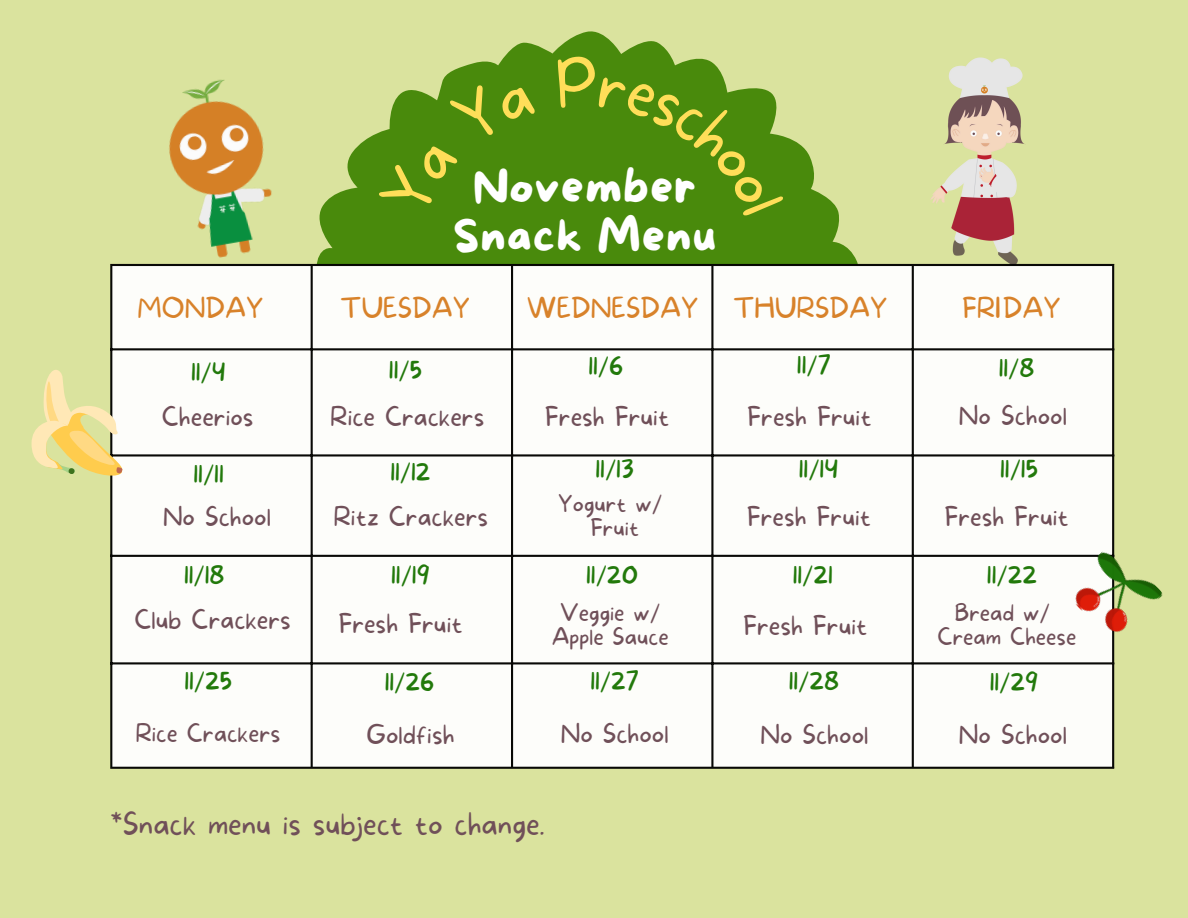
<style>
.page{position:relative;width:1188px;height:918px;background:#dae39e}
.page>*{position:absolute;margin:0;border:0;box-sizing:border-box;transform-origin:0 0}
.t1{font:45.3px/49.5px "More Sugar";letter-spacing:.02em;color:#fff;text-align:center}
.t2{font:100 30px "More Sugar";color:#705059}
.t3{font:100 27px "More Sugar";color:#d8822a}
.t4{font:100 25.5px "More Sugar";color:#705059}
.t5{font:100 24.3px "More Sugar";color:#22790b}
.t6{font:100 24px "More Sugar";color:#705059}
.t7{font:100 22.8px/23.7px "More Sugar";color:#705059;text-align:center}
</style>
<div class="page">
<svg style="left:305px;top:31px;width:560px;height:233px"></svg>
<svg style="left:367px;top:79px;width:439px;height:185px;fill:#498a0c"></svg>
<img style="left:872px;top:57px;width:220px;height:207px">
<img style="left:151px;top:79px;width:149px;height:185px">
<div style="left:112px;top:266px;width:1000px;height:501px;background:#fdfdfa"></div>
<hr style="left:110px;top:266px;width:2px;height:501px;background:#000">
<hr style="left:311px;top:266px;width:2px;height:501px;background:#000">
<hr style="left:511px;top:266px;width:2px;height:501px;background:#000">
<hr style="left:711px;top:266px;width:2px;height:501px;background:#000">
<hr style="left:912px;top:266px;width:2px;height:501px;background:#000">
<hr style="left:1112px;top:266px;width:2px;height:501px;background:#000">
<hr style="left:110px;top:264px;width:1004px;height:2px;background:#000">
<hr style="left:110px;top:348px;width:1004px;height:2px;background:#000">
<hr style="left:110px;top:454px;width:1004px;height:3px;background:#000">
<hr style="left:110px;top:555px;width:1004px;height:2px;background:#000">
<hr style="left:110px;top:662px;width:1004px;height:2px;background:#000">
<hr style="left:110px;top:767px;width:1004px;height:2px;background:#000">
<img style="left:1062px;top:541px;width:101px;height:102px">
<svg style="left:31px;top:364px;width:101px;height:116px"></svg>
<svg style="left:377px;top:55px;width:408px;height:209px;background:#549117"></svg>
<p class="t1" style="left:453px;top:164px;width:265px">November<br>Snack Menu</p>
<h5 class="t3" style="left:137px;top:293px;width:128px">MONDAY</h5>
<h5 class="t3" style="left:340px;top:293px;width:132px">TUESDAY</h5>
<h5 class="t3" style="left:527px;top:293px;width:173px">WEDNESDAY</h5>
<h5 class="t3" style="left:733px;top:293px;width:156px">THURSDAY</h5>
<h5 class="t3" style="left:962px;top:293px;width:100px">FRIDAY</h5>
<p class="t5" style="left:389px;top:356px;width:35px">11/5</p>
<p class="t5" style="left:588px;top:352px;width:36px">11/6</p>
<h5 class="t5" style="left:797px;top:351px;width:36px">11/7</h5>
<h5 class="t5" style="left:999px;top:354px;width:37px">11/8</h5>
<p class="t5" style="left:191px;top:358px;width:36px">11/4</p>
<p class="t4" style="left:162px;top:402px;width:93px">Cheerios</p>
<p class="t4" style="left:545px;top:402px;width:126px">Fresh Fruit</p>
<h5 class="t4" style="left:959px;top:401px;width:109px">No School</h5>
<h5 class="t4" style="left:331px;top:402px;width:155px">Rice Crackers</h5>
<p class="t4" style="left:747px;top:402px;width:126px">Fresh Fruit</p>
<h5 class="t5" style="left:194px;top:460px;width:32px">11/11</h5>
<h5 class="t5" style="left:390px;top:458px;width:42px">11/12</h5>
<h5 class="t5" style="left:596px;top:455px;width:40px">11/13</h5>
<h5 class="t5" style="left:799px;top:455px;width:41px">11/14</h5>
<h5 class="t5" style="left:1000px;top:455px;width:39px">11/15</h5>
<h5 class="t4" style="left:163px;top:502px;width:109px">No School</h5>
<h5 class="t7" style="left:558px;top:493px;width:106px">Yogurt w/</h5>
<p class="t7" style="left:590px;top:516px;width:50px">Fruit</p>
<p class="t4" style="left:747px;top:502px;width:126px">Fresh Fruit</p>
<h5 class="t4" style="left:334px;top:502px;width:156px">Ritz Crackers</h5>
<p class="t4" style="left:944px;top:502px;width:126px">Fresh Fruit</p>
<h5 class="t5" style="left:184px;top:561px;width:42px">11/18</h5>
<h5 class="t5" style="left:391px;top:561px;width:40px">11/19</h5>
<p class="t5" style="left:586px;top:561px;width:53px">11/20</p>
<p class="t5" style="left:793px;top:561px;width:42px">11/21</p>
<h5 class="t5" style="left:987px;top:561px;width:52px">11/22</h5>
<h4 class="t4" style="left:135px;top:605px;width:158px">Club Crackers</h4>
<p class="t4" style="left:338px;top:609px;width:126px">Fresh Fruit</p>
<p class="t7" style="left:552px;top:602px;width:118px">Veggie w/<br>Apple Sauce</p>
<p class="t7" style="left:937px;top:602px;width:140px">Bread w/<br>Cream Cheese</p>
<p class="t4" style="left:743px;top:611px;width:126px">Fresh Fruit</p>
<h5 class="t5" style="left:184px;top:667px;width:49px">11/25</h5>
<h5 class="t5" style="left:385px;top:668px;width:51px">11/26</h5>
<h5 class="t5" style="left:590px;top:667px;width:50px">11/27</h5>
<h5 class="t5" style="left:789px;top:667px;width:52px">11/28</h5>
<h5 class="t5" style="left:990px;top:668px;width:50px">11/29</h5>
<h5 class="t6" style="left:136px;top:720px;width:146px">Rice Crackers</h5>
<h5 class="t4" style="left:366px;top:720px;width:90px">Goldfish</h5>
<p class="t4" style="left:561px;top:719px;width:109px">No School</p>
<p class="t4" style="left:760px;top:720px;width:109px">No School</p>
<p class="t4" style="left:959px;top:720px;width:109px">No School</p>
<h5 class="t2" style="left:110px;top:807px;width:436px">*Snack menu is subject to change.</h5>
</div>
